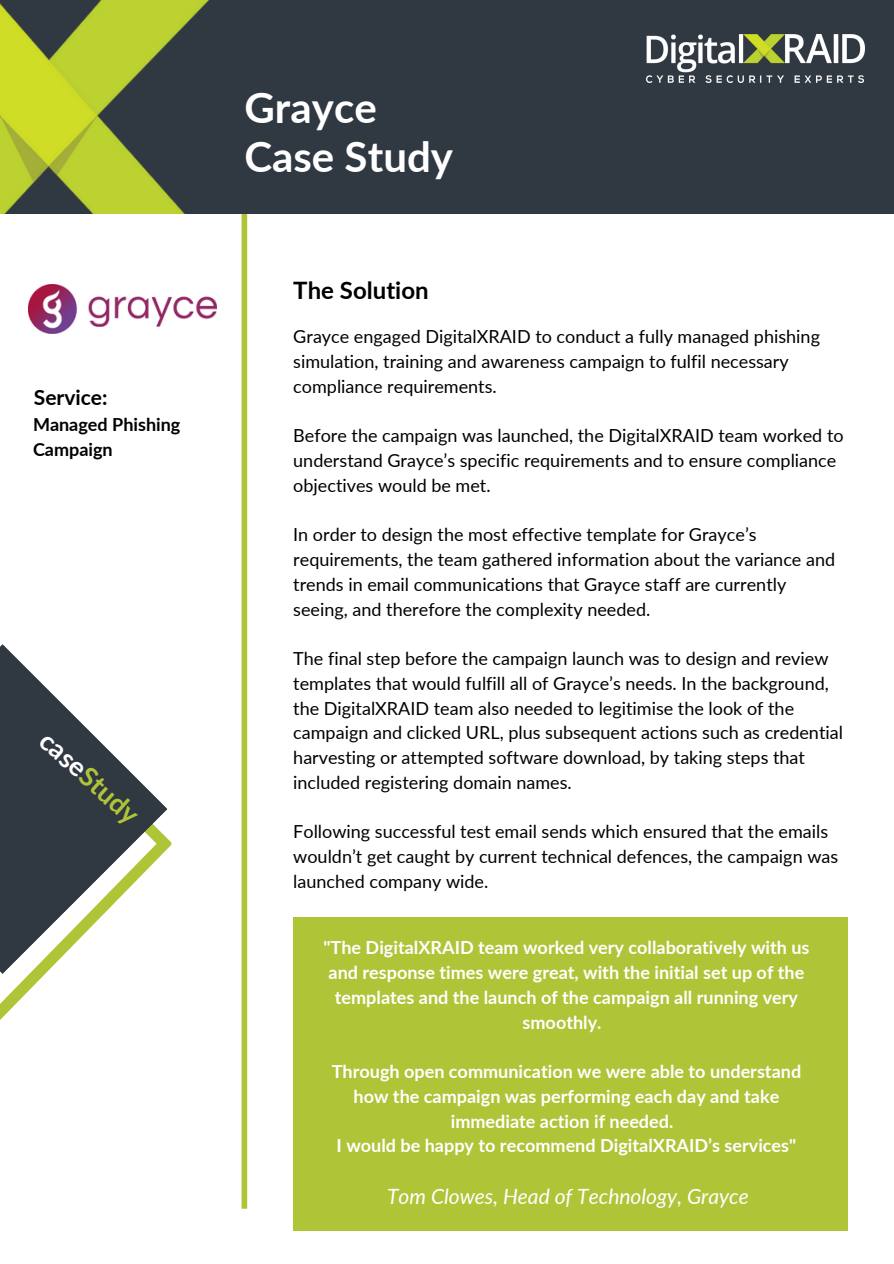
<style>
.page{position:relative;width:894px;height:1264px;background:#fff}
.page>*{position:absolute;margin:0;border:0;box-sizing:border-box;transform-origin:0 0}
.t1{font:700 42px/49.5px "Lato";color:#fff}
.t2{font:700 27px "Lato";color:#b0c438}
.t3{font:700 24px "Lato";color:#000}
.t4{font:italic 21px "Lato";color:#fff}
.t5{font:700 21px "Lato";color:#000}
.t6{font:18px/24.8px "Lato";color:#000}
.t7{font:700 18px/24.8px "Lato";color:#fff;text-align:center}
.t8{font:700 18px/24.8px "Lato";color:#000}
.s1{color:#fff}
</style>
<div class="page">
<div style="left:0;top:0;width:893px;height:214px;background:#303842"></div>
<img style="left:0;top:0;width:209px;height:214px">
<img style="left:646px;top:35px;width:218px;height:47px">
<div style="left:241px;top:214px;width:6px;height:994px;background:#b0c438"></div>
<svg style="left:0;top:644px;width:168px;height:180px;fill:#303842"></svg>
<svg style="left:0;top:824px;width:172px;height:196px"></svg>
<img style="left:29px;top:285px;width:188px;height:48px">
<div style="left:293px;top:917px;width:554px;height:313px;background:#b0c438"></div>
<p class="t5" style="left:34px;top:384px;width:75px">Service:</p>
<p class="t8" style="left:33px;top:412px;width:149px">Managed Phishing<br>Campaign</p>
<p class="t2" style="left:55px;top:723px;width:124px;rotate:42deg"><span class="s1">case</span>Study</p>
<p class="t1" style="left:244px;top:82px;width:210px">Grayce<br>Case Study</p>
<p class="t3" style="left:293px;top:275px;width:137px">The Solution</p>
<h1 class="t6" style="left:293px;top:324px;width:528px">Grayce engaged DigitalXRAID to conduct a fully managed phishing simulation, training and awareness campaign to fulfil necessary compliance requirements.</h1>
<p class="t6" style="left:293px;top:423px;width:551px">Before the campaign was launched, the DigitalXRAID team worked to understand Grayce’s specific requirements and to ensure compliance objectives would be met.</p>
<h3 class="t6" style="left:293px;top:522px;width:543px">In order to design the most effective template for Grayce’s requirements, the team gathered information about the variance and trends in email communications that Grayce staff are currently seeing, and therefore the complexity needed.</h3>
<p class="t6" style="left:293px;top:645px;width:551px">The final step before the campaign launch was to design and review templates that would fulfill all of Grayce’s needs. In the background, the DigitalXRAID team also needed to legitimise the look of the campaign and clicked URL, plus subsequent actions such as credential harvesting or attempted software download, by taking steps that included registering domain names.</p>
<p class="t6" style="left:293px;top:819px;width:546px">Following successful test email sends which ensured that the emails wouldn’t get caught by current technical defences, the campaign was launched company wide.</p>
<p class="t7" style="left:323px;top:934px;width:487px">"The DigitalXRAID team worked very collaboratively with us and response times were great, with the initial set up of the templates and the launch of the campaign all running very smoothly.</p>
<h4 class="t7" style="left:331px;top:1058px;width:471px">Through open communication we were able to understand how the campaign was performing each day and take immediate action if needed.<br>I would be happy to recommend DigitalXRAID’s services"</h4>
<h6 class="t4" style="left:387px;top:1183px;width:363px">Tom Clowes, Head of Technology, Grayce</h6>
</div>
